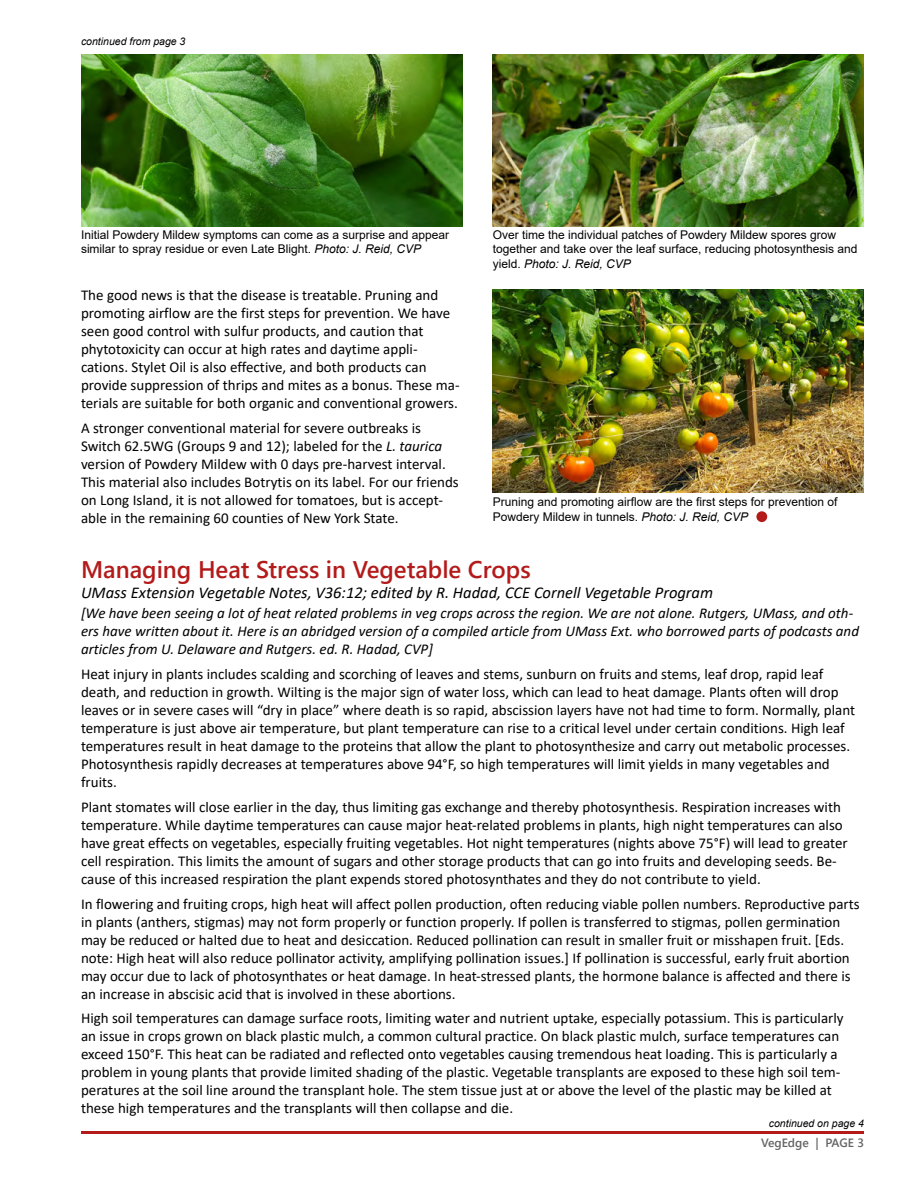
<style>
.page{position:relative;width:918px;height:1188px;background:#fff}
.page>*{position:absolute;margin:0;border:0;box-sizing:border-box;transform-origin:0 0}
.t1{font:24px "Webly Sleek UI Semibold";color:#b31b1b}
.t2{font:italic 16.5px "Calibri";color:#000}
.t3{font:15px/18px "Calibri";color:#000}
.t4{font:italic 15px/18px "Calibri";color:#000}
.t5{font:12px/14.4px "Arial";color:#000}
.t6{font:12px "Webly Sleek UI Semibold";color:#636466}
.t7{font:italic 10.5px "Arial";color:#000}
.s1{font-style:italic}
</style>
<div class="page">
<img style="left:81px;top:54px;width:381px;height:173px">
<img style="left:493px;top:54px;width:371px;height:173px">
<img style="left:493px;top:289px;width:371px;height:204px">
<div style="left:756px;top:511px;width:11px;height:11px;background:#b31b1b;border-radius:50%"></div>
<hr style="left:81px;top:1131px;width:783px;height:3px;background:#b31b1b">
<p class="t7" style="left:81px;top:35px;width:106px">continued from page 3</p>
<p class="t5" style="left:81px;top:227px;width:370px">Initial Powdery Mildew symptoms can come as a surprise and appear similar to spray residue or even Late Blight. <span class="s1">Photo: J. Reid, CVP</span></p>
<p class="t5" style="left:493px;top:227px;width:366px">Over time the individual patches of Powdery Mildew spores grow together and take over the leaf surface, reducing photosynthesis and yield. <span class="s1">Photo: J. Reid, CVP</span></p>
<p class="t3" style="left:81px;top:286px;width:380px">The good news is that the disease is treatable. Pruning and promoting airflow are the first steps for prevention. We have seen good control with sulfur products, and caution that phytotoxicity can occur at high rates and daytime appli&shy;cations. Stylet Oil is also effective, and both products can provide suppression of thrips and mites as a bonus. These ma&shy;terials are suitable for both organic and conventional growers.</p>
<p class="t3" style="left:81px;top:419px;width:379px">A stronger conventional material for severe outbreaks is Switch 62.5WG (Groups 9 and 12); labeled for the <span class="s1">L. taurica </span>version of Powdery Mildew with 0 days pre-harvest interval.<br>This material also includes Botrytis on its label. For our friends on Long Island, it is not allowed for tomatoes, but is accept&shy;able in the remaining 60 counties of New York State.</p>
<p class="t5" style="left:493px;top:495px;width:346px">Pruning and promoting airflow are the first steps for prevention of<br>Powdery Mildew in tunnels. <span class="s1">Photo: J. Reid, CVP</span></p>
<h1 class="t1" style="left:81px;top:551px;width:451px">Managing Heat Stress in Vegetable Crops</h1>
<p class="t2" style="left:81px;top:581px;width:634px">UMass Extension Vegetable Notes, V36:12; edited by R. Hadad, CCE Cornell Vegetable Program</p>
<p class="t4" style="left:81px;top:604px;width:780px">[We have been seeing a lot of heat related problems in veg crops across the region. We are not alone. Rutgers, UMass, and oth&shy;ers have written about it. Here is an abridged version of a compiled article from UMass Ext. who borrowed parts of podcasts and articles from U. Delaware and Rutgers. ed. R. Hadad, CVP]</p>
<p class="t3" style="left:81px;top:665px;width:776px">Heat injury in plants includes scalding and scorching of leaves and stems, sunburn on fruits and stems, leaf drop, rapid leaf death, and reduction in growth. Wilting is the major sign of water loss, which can lead to heat damage. Plants often will drop leaves or in severe cases will “dry in place” where death is so rapid, abscission layers have not had time to form. Normally, plant temperature is just above air temperature, but plant temperature can rise to a critical level under certain conditions. High leaf temperatures result in heat damage to the proteins that allow the plant to photosynthesize and carry out metabolic processes.<br>Photosynthesis rapidly decreases at temperatures above 94°F, so high temperatures will limit yields in many vegetables and fruits.</p>
<p class="t3" style="left:81px;top:797px;width:768px">Plant stomates will close earlier in the day, thus limiting gas exchange and thereby photosynthesis. Respiration increases with temperature. While daytime temperatures can cause major heat-related problems in plants, high night temperatures can also have great effects on vegetables, especially fruiting vegetables. Hot night temperatures (nights above 75°F) will lead to greater cell respiration. This limits the amount of sugars and other storage products that can go into fruits and developing seeds. Be&shy;cause of this increased respiration the plant expends stored photosynthates and they do not contribute to yield.</p>
<p class="t3" style="left:81px;top:894px;width:780px">In flowering and fruiting crops, high heat will affect pollen production, often reducing viable pollen numbers. Reproductive parts in plants (anthers, stigmas) may not form properly or function properly. If pollen is transferred to stigmas, pollen germination may be reduced or halted due to heat and desiccation. Reduced pollination can result in smaller fruit or misshapen fruit. [Eds. note: High heat will also reduce pollinator activity, amplifying pollination issues.] If pollination is successful, early fruit abortion may occur due to lack of photosynthates or heat damage. In heat-stressed plants, the hormone balance is affected and there is an increase in abscisic acid that is involved in these abortions.</p>
<p class="t3" style="left:81px;top:1009px;width:764px">High soil temperatures can damage surface roots, limiting water and nutrient uptake, especially potassium. This is particularly an issue in crops grown on black plastic mulch, a common cultural practice. On black plastic mulch, surface temperatures can exceed 150°F. This heat can be radiated and reflected onto vegetables causing tremendous heat loading. This is particularly a problem in young plants that provide limited shading of the plastic. Vegetable transplants are exposed to these high soil tem&shy;peratures at the soil line around the transplant hole. The stem tissue just at or above the level of the plastic may be killed at these high temperatures and the transplants will then collapse and die.</p>
<p class="t7" style="left:769px;top:1116px;width:97px">continued on page 4</p>
<p class="t6" style="left:761px;top:1134px;width:104px">VegEdge | PAGE 3</p>
</div>
